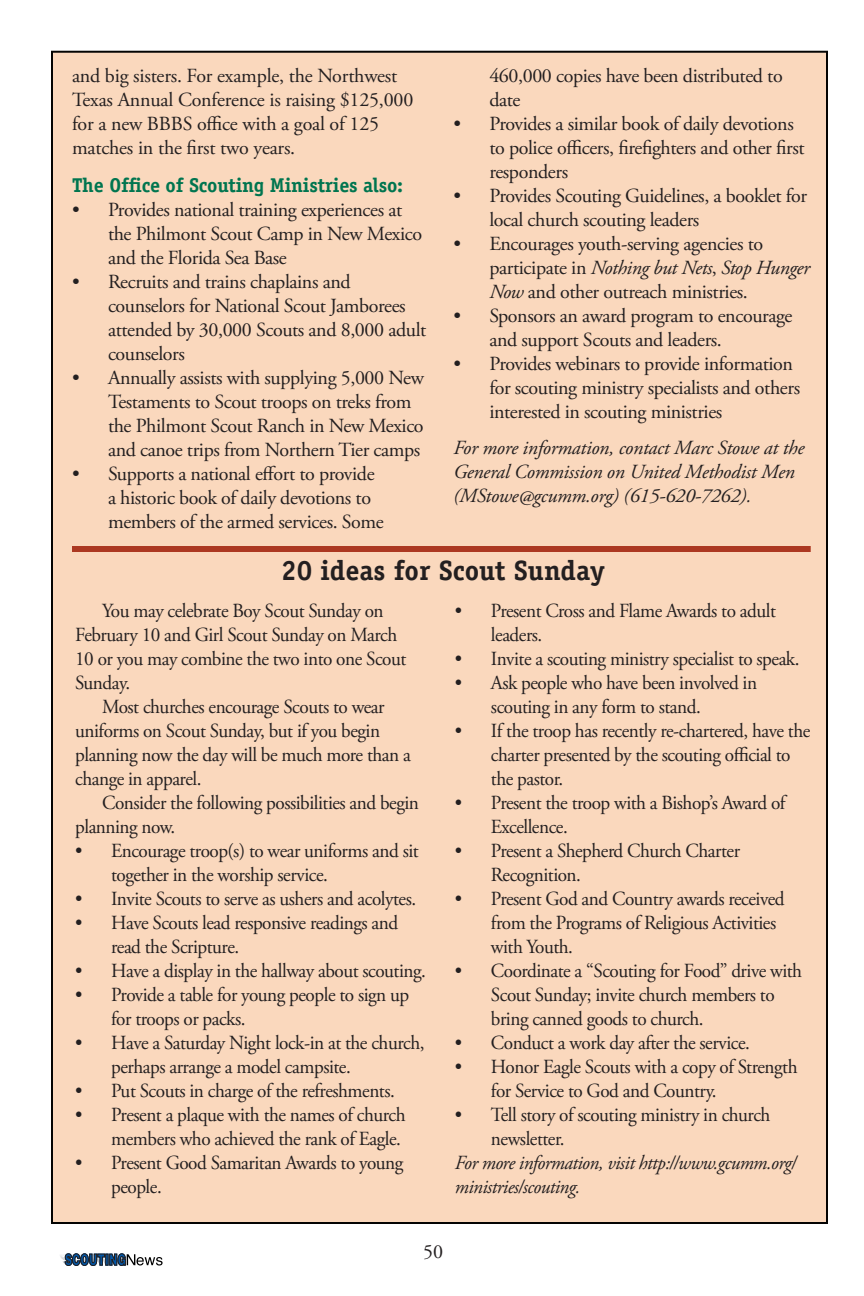
<style>
.page{position:relative;width:864px;height:1296px;background:#fff}
.page>*{position:absolute;margin:0;border:0;box-sizing:border-box;transform-origin:0 0}
.Body_Copy_MENS_NEWS{font:700 28px "Officina Serif";color:#231f20}
.Body_Copy_MENS_NEWS-2{font:20px/24px "Adobe Garamond Pro";letter-spacing:-.025em;color:#231f20;scale:.96 1}
.Body_Copy_MENS_NEWS-3{font:20px/24px "Adobe Garamond Pro";letter-spacing:-.025em;color:#231f20}
.Body_Copy_MENS_NEWS-4{font:italic 20px/24px "Adobe Garamond Pro";letter-spacing:-.01em;color:#231f20}
.Body_Copy_MENS_NEWS-5{font:italic 20px/24px "Adobe Garamond Pro";letter-spacing:-.01em;color:#231f20;scale:.96 1}
.Body_Copy_MENS_NEWS-6{font:700 20px "Officina Serif";letter-spacing:-.01em;color:#00754f}
.s1{font-style:italic}
</style>
<div class="page">
<svg style="left:60px;top:1253px;width:103px;height:13px"></svg>
<div style="left:52px;top:52px;width:775px;height:1171px;background:#fad8bd"></div>
<div style="left:72px;top:546px;width:739px;height:6px;background:#ac3821"></div>
<p class="Body_Copy_MENS_NEWS-3" style="left:72px;top:64px;width:343px">and big sisters. For example, the Northwest Texas Annual Conference is raising $125,000 for a new BBBS office with a goal of 125 matches in the first two years.</p>
<p class="Body_Copy_MENS_NEWS-6" style="left:72px;top:173px;width:333px">The Office of Scouting Ministries also:</p>
<p class="Body_Copy_MENS_NEWS-3" style="left:108px;top:198px;width:316px;text-indent:-36px">• Provides national training experiences at the Philmont Scout Camp in New Mexico and the Florida Sea Base</p>
<p class="Body_Copy_MENS_NEWS-3" style="left:108px;top:270px;width:320px;text-indent:-36px">• Recruits and trains chaplains and counselors for National Scout Jamborees attended by 30,000 Scouts and 8,000 adult counselors</p>
<p class="Body_Copy_MENS_NEWS-3" style="left:108px;top:366px;width:317px;text-indent:-36px">• Annually assists with supplying 5,000 New Testaments to Scout troops on treks from the Philmont Scout Ranch in New Mexico and canoe trips from Northern Tier camps</p>
<p class="Body_Copy_MENS_NEWS-3" style="left:108px;top:462px;width:277px;text-indent:-36px">• Supports a national effort to provide a historic book of daily devotions to members of the armed services. Some</p>
<p class="Body_Copy_MENS_NEWS-3" style="left:489px;top:64px;width:295px">460,000 copies have been distributed to date</p>
<p class="Body_Copy_MENS_NEWS-3" style="left:489px;top:112px;width:317px;text-indent:-36px">• Provides a similar book of daily devotions to police officers, firefighters and other first responders</p>
<p class="Body_Copy_MENS_NEWS-3" style="left:489px;top:184px;width:319px;text-indent:-36px">• Provides Scouting Guidelines, a booklet for local church scouting leaders</p>
<p class="Body_Copy_MENS_NEWS-3" style="left:489px;top:232px;width:322px;text-indent:-36px">• Encourages youth-serving agencies to participate in <span class="s1">Nothing but Nets</span>, <span class="s1">Stop Hunger<br>Now</span> and other outreach ministries.</p>
<p class="Body_Copy_MENS_NEWS-3" style="left:489px;top:304px;width:305px;text-indent:-36px">• Sponsors an award program to encourage and support Scouts and leaders.</p>
<p class="Body_Copy_MENS_NEWS-3" style="left:489px;top:352px;width:312px;text-indent:-36px">• Provides webinars to provide information for scouting ministry specialists and others interested in scouting ministries</p>
<p class="Body_Copy_MENS_NEWS-4" style="left:453px;top:436px;width:353px">For more information, contact Marc Stowe at the<br>General Commission on United Methodist Men (MStowe@gcumm.org) (615-620-7262).</p>
<p class="Body_Copy_MENS_NEWS" style="left:281px;top:553px;width:325px">20 ideas for Scout Sunday</p>
<p class="Body_Copy_MENS_NEWS-2" style="left:75px;top:599px;width:347px;text-indent:27px">You may celebrate Boy Scout Sunday on<br>February 10 and Girl Scout Sunday on March<br>10 or you may combine the two into one Scout<br>Sunday.</p>
<p class="Body_Copy_MENS_NEWS-2" style="left:75px;top:695px;width:351px;text-indent:27px">Most churches encourage Scouts to wear uniforms on Scout Sunday, but if you begin planning now the day will be much more than a change in apparel.</p>
<p class="Body_Copy_MENS_NEWS-2" style="left:75px;top:791px;width:360px;text-indent:27px">Consider the following possibilities and begin planning now.</p>
<p class="Body_Copy_MENS_NEWS-2" style="left:111px;top:839px;width:322px;text-indent:-36px">• Encourage troop(s) to wear uniforms and sit together in the worship service.</p>
<p class="Body_Copy_MENS_NEWS-2" style="left:75px;top:887px;width:357px">• Invite Scouts to serve as ushers and acolytes.</p>
<p class="Body_Copy_MENS_NEWS-2" style="left:111px;top:911px;width:301px;text-indent:-36px">• Have Scouts lead responsive readings and read the Scripture.</p>
<p class="Body_Copy_MENS_NEWS-2" style="left:75px;top:959px;width:367px">• Have a display in the hallway about scouting.</p>
<p class="Body_Copy_MENS_NEWS-2" style="left:111px;top:983px;width:312px;text-indent:-36px">• Provide a table for young people to sign up for troops or packs.</p>
<p class="Body_Copy_MENS_NEWS-2" style="left:111px;top:1031px;width:328px;text-indent:-36px">• Have a Saturday Night lock-in at the church, perhaps arrange a model campsite.</p>
<p class="Body_Copy_MENS_NEWS-2" style="left:75px;top:1079px;width:335px">• Put Scouts in charge of the refreshments.</p>
<p class="Body_Copy_MENS_NEWS-2" style="left:75px;top:1103px;width:346px;text-align:right">• Present a plaque with the names of church members who achieved the rank of Eagle.</p>
<p class="Body_Copy_MENS_NEWS-2" style="left:111px;top:1151px;width:306px;text-indent:-36px">• Present Good Samaritan Awards to young people.</p>
<p class="Body_Copy_MENS_NEWS-2" style="left:491px;top:599px;width:298px;text-indent:-36px">• Present Cross and Flame Awards to adult leaders.</p>
<p class="Body_Copy_MENS_NEWS-2" style="left:455px;top:647px;width:360px">• Invite a scouting ministry specialist to speak.</p>
<p class="Body_Copy_MENS_NEWS-2" style="left:491px;top:671px;width:279px;text-indent:-36px">• Ask people who have been involved in scouting in any form to stand.</p>
<p class="Body_Copy_MENS_NEWS-2" style="left:491px;top:719px;width:334px;text-indent:-36px">• If the troop has recently re-chartered, have the charter presented by the scouting official to the pastor.</p>
<p class="Body_Copy_MENS_NEWS-2" style="left:491px;top:791px;width:308px;text-indent:-36px">• Present the troop with a Bishop’s Award of<br>Excellence.</p>
<p class="Body_Copy_MENS_NEWS-2" style="left:491px;top:839px;width:261px;text-indent:-36px">• Present a Shepherd Church Charter<br>Recognition.</p>
<p class="Body_Copy_MENS_NEWS-2" style="left:491px;top:887px;width:307px;text-indent:-36px">• Present God and Country awards received from the Programs of Religious Activities with Youth.</p>
<p class="Body_Copy_MENS_NEWS-2" style="left:491px;top:959px;width:326px;text-indent:-36px">• Coordinate a “Scouting for Food” drive with<br>Scout Sunday; invite church members to bring canned goods to church.</p>
<p class="Body_Copy_MENS_NEWS-2" style="left:455px;top:1031px;width:309px">• Conduct a work day after the service.</p>
<p class="Body_Copy_MENS_NEWS-2" style="left:491px;top:1055px;width:321px;text-indent:-36px">• Honor Eagle Scouts with a copy of Strength for Service to God and Country.</p>
<p class="Body_Copy_MENS_NEWS-2" style="left:491px;top:1103px;width:293px;text-indent:-36px">• Tell story of scouting ministry in church newsletter.</p>
<p class="Body_Copy_MENS_NEWS-5" style="left:455px;top:1151px;width:357px">For more information, visit http://www.gcumm.org/ ministries/scouting.</p>
<p class="Body_Copy_MENS_NEWS-3" style="left:423px;top:1241px;width:21px">50</p>
</div>
